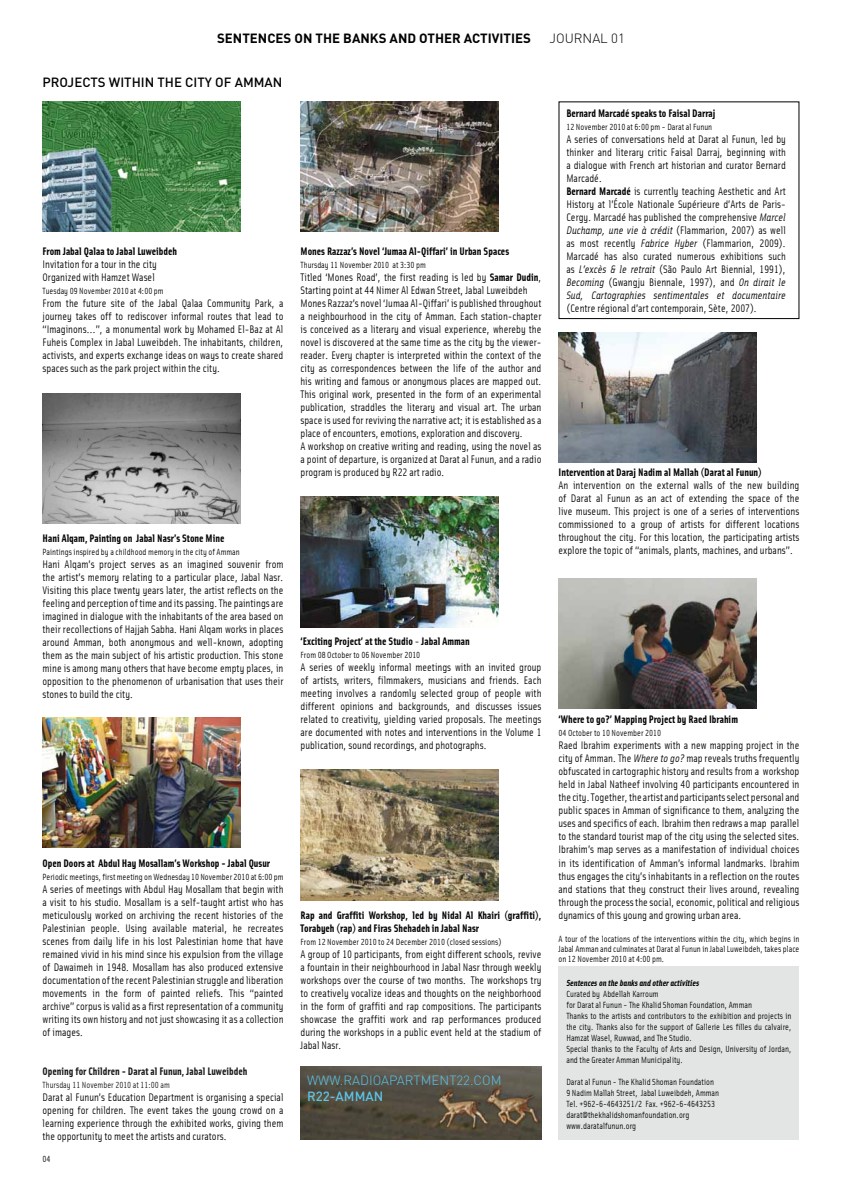
<style>
.page{position:relative;width:842px;height:1191px;background:#fff}
.page>*{position:absolute;margin:0;border:0;box-sizing:border-box;transform-origin:0 0}
.t1{font:700 13.2px "DIN";color:#000}
.t2{font:500 13.2px "DIN";color:#000}
.t3{font:300 13.2px "DIN";color:#5bc4e9}
.t4{font:300 13.2px "DIN";color:#000}
.t5{font:500 13.2px "DIN";color:#5bc4e9}
.t6{font:11px/13px "Solex Regular Lining";color:#000;text-align:justify}
.t7{font:11px/13px "Solex Bold Lining";color:#000}
.t8{font:11px "Solex Bold Lining";color:#161616}
.t9{font:9px/11px "Solex Regular Lining";color:#000}
.t10{font:italic 9px "Solex Bold Lining";color:#000}
.t11{font:9px "Solex Regular Lining";color:#161616}
.s1{font-family:"Solex Bold Lining"}
.s2{font-style:italic}
.s3{font-family:"Solex Regular Lining"}
</style>
<div class="page">
<img style="left:558px;top:578px;width:199px;height:131px">
<img style="left:43px;top:101px;width:198px;height:131px">
<img style="left:558px;top:332px;width:199px;height:131px">
<img style="left:300px;top:101px;width:199px;height:131px">
<img style="left:300px;top:496px;width:199px;height:131px">
<img style="left:300px;top:770px;width:199px;height:130px">
<img style="left:43px;top:717px;width:198px;height:131px">
<img style="left:43px;top:393px;width:198px;height:131px">
<div style="left:558px;top:966px;width:241px;height:174px;background:#e3e4e4"></div>
<img style="left:300px;top:1067px;width:241px;height:73px">
<p class="t1" style="left:217px;top:30px;width:315px">SENTENCES ON THE BANKS AND OTHER ACTIVITIES</p>
<p class="t4" style="left:549px;top:30px;width:77px">JOURNAL 01</p>
<p class="t2" style="left:43px;top:74px;width:41px">PROJECTS</p>
<p class="t2" style="left:109px;top:74px;width:165px">WITHIN THE CITY OF AMMAN</p>
<p class="t7" style="left:43px;top:245px;width:136px">From Jabal Qalaa to Jabal Luweibdeh</p>
<p class="t6" style="left:43px;top:258px;width:116px">Invitation for a tour in the city<br>Organized with Hamzet Wasel</p>
<p class="t9" style="left:43px;top:285px;width:123px">Tuesday 09 November 2010 at 4:00 pm</p>
<p class="t6" style="left:43px;top:297px;width:242px">From the future site of the Jabal Qalaa Community Park, a journey takes off to rediscover informal routes that lead to “Imaginons...”, a monumental work by Mohamed El-Baz at Al Fuheis Complex in Jabal Luweibdeh. The inhabitants, children, activists, and experts exchange ideas on ways to create shared spaces such as the park project within the city.</p>
<p class="t7" style="left:43px;top:531px;width:183px">Hani Alqam, Painting on Jabal Nasr’s Stone Mine</p>
<p class="t9" style="left:43px;top:545px;width:199px">Paintings inspired by a childhood memory in the city of Amman</p>
<p class="t6" style="left:43px;top:557px;width:242px">Hani Alqam’s project serves as an imagined souvenir from the artist’s memory relating to a particular place, Jabal Nasr.<br>Visiting this place twenty years later, the artist reflects on the feeling and perception of time and its passing. The paintings are imagined in dialogue with the inhabitants of the area based on their recollections of Hajjah Sabha. Hani Alqam works in places around Amman, both anonymous and well-known, adopting them as the main subject of his artistic production. This stone mine is among many others that have become empty places, in opposition to the phenomenon of urbanisation that uses their stones to build the city.</p>
<p class="t7" style="left:43px;top:856px;width:229px">Open Doors at Abdul Hay Mosallam’s Workshop - Jabal Qusur</p>
<p class="t9" style="left:43px;top:870px;width:242px">Periodic meetings, first meeting on Wednesday 10 November 2010 at 6:00 pm</p>
<p class="t6" style="left:43px;top:882px;width:242px">A series of meetings with Abdul Hay Mosallam that begin with a visit to his studio. Mosallam is a self-taught artist who has meticulously worked on archiving the recent histories of the Palestinian people. Using available material, he recreates scenes from daily life in his lost Palestinian home that have remained vivid in his mind since his expulsion from the village of Dawaimeh in 1948. Mosallam has also produced extensive documentation of the recent Palestinian struggle and liberation movements in the form of painted reliefs. This “painted archive” corpus is valid as a first representation of a community writing its own history and not just showcasing it as a collection of images.</p>
<p class="t8" style="left:43px;top:1063px;width:206px">Opening for Children - Darat al Funun, Jabal Luweibdeh</p>
<p class="t11" style="left:43px;top:1078px;width:129px">Thursday 11 November 2010 at 11:00 am</p>
<p class="t6" style="left:43px;top:1090px;width:242px">Darat al Funun’s Education Department is organising a special opening for children. The event takes the young crowd on a learning experience through the exhibited works, giving them the opportunity to meet the artists and curators.</p>
<p class="t9" style="left:43px;top:1152px;width:9px">04</p>
<p class="t7" style="left:300px;top:244px;width:210px">Mones Razzaz’s Novel ‘Jumaa Al-Qiffari’ in Urban Spaces</p>
<p class="t9" style="left:300px;top:259px;width:127px">Thursday 11 November 2010 at 3:30 pm</p>
<p class="t6" style="left:300px;top:270px;width:242px;text-align:left">Titled ‘Mones Road’, the first reading is led by <span class="s1">Samar Dudin</span>, Starting point at 44 Nimer Al Edwan Street, Jabal Luweibdeh Mones Razzaz’s novel ‘Jumaa Al-Qiffari’ is published throughout a neighbourhood in the city of Amman. Each station-chapter is conceived as a literary and visual experience, whereby the novel is discovered at the same time as the city by the viewer&shy;reader. Every chapter is interpreted within the context of the city as correspondences between the life of the author and his writing and famous or anonymous places are mapped out.<br>This original work, presented in the form of an experimental publication, straddles the literary and visual art. The urban space is used for reviving the narrative act; it is established as a place of encounters, emotions, exploration and discovery.<br>A workshop on creative writing and reading, using the novel as a point of departure, is organized at Darat al Funun, and a radio program is produced by R22 art radio.</p>
<p class="t7" style="left:566px;top:106px;width:151px">Bernard Marcadé speaks to Faisal Darraj</p>
<p class="t9" style="left:566px;top:121px;width:147px">12 November 2010 at 6:00 pm - Darat al Funun</p>
<p class="t6" style="left:566px;top:133px;width:221px;text-align:left">A series of conversations held at Darat al Funun, led by thinker and literary critic Faisal Darraj, beginning with a dialogue with French art historian and curator Bernard Marcadé.<br><span class="s1">Bernard Marcadé</span> is currently teaching Aesthetic and Art History at l’École Nationale Supérieure d’Arts de Paris-Cergy. Marcadé has published the comprehensive <span class="s2">Marcel Duchamp, une vie à crédit</span> (Flammarion, 2007) as well as most recently <span class="s2">Fabrice Hyber</span> (Flammarion, 2009).<br>Marcadé has also curated numerous exhibitions such as <span class="s2">L’excès &amp; le retrait</span> (São Paulo Art Biennial, 1991), <span class="s2">Becoming</span> (Gwangju Biennale, 1997), and <span class="s2">On dirait le Sud, Cartographies sentimentales et documentaire</span></p>
<p class="t6" style="left:566px;top:302px;width:192px">(Centre régional d’art contemporain, Sète, 2007).</p>
<p class="t7" style="left:558px;top:465px;width:205px">Intervention at Daraj Nadim al Mallah (Darat al Funun)</p>
<p class="t6" style="left:558px;top:478px;width:242px">An intervention on the external walls of the new building of Darat al Funun as an act of extending the space of the live museum. This project is one of a series of interventions commissioned to a group of artists for different locations throughout the city. For this location, the participating artists explore the topic of “animals, plants, machines, and urbans”.</p>
<p class="t7" style="left:300px;top:634px;width:171px">‘Exciting Project’ at the Studio <span class="s3">-</span> Jabal Amman</p>
<p class="t9" style="left:300px;top:649px;width:121px">From 08 October to 06 November 2010</p>
<p class="t6" style="left:300px;top:660px;width:242px">A series of weekly informal meetings with an invited group of artists, writers, filmmakers, musicians and friends. Each meeting involves a randomly selected group of people with different opinions and backgrounds, and discusses issues related to creativity, yielding varied proposals. The meetings are documented with notes and interventions in the Volume 1 publication, sound recordings, and photographs.</p>
<p class="t7" style="left:300px;top:907px;width:242px">Rap and Graffiti Workshop, led by Nidal Al Khairi (graffiti),<br>Torabyeh (rap) and Firas Shehadeh in Jabal Nasr</p>
<p class="t9" style="left:300px;top:935px;width:203px">From 12 November 2010 to 24 December 2010 (closed sessions)</p>
<p class="t6" style="left:300px;top:946px;width:242px">A group of 10 participants, from eight different schools, revive a fountain in their neighbourhood in Jabal Nasr through weekly workshops over the course of two months. The workshops try to creatively vocalize ideas and thoughts on the neighborhood in the form of graffiti and rap compositions. The participants showcase the graffiti work and rap performances produced during the workshops in a public event held at the stadium of Jabal Nasr.</p>
<p class="t3" style="left:307px;top:1072px;width:196px">WWW.RADIOAPARTMENT22.COM</p>
<p class="t5" style="left:307px;top:1087px;width:68px">R22-AMMAN</p>
<p class="t7" style="left:558px;top:712px;width:181px">‘Where to go?’ Mapping Project by Raed Ibrahim</p>
<p class="t9" style="left:558px;top:727px;width:104px">04 October to 10 November 2010</p>
<p class="t6" style="left:558px;top:738px;width:242px">Raed Ibrahim experiments with a new mapping project in the city of Amman. The <span class="s2">Where to go?</span> map reveals truths frequently obfuscated in cartographic history and results from a workshop held in Jabal Natheef involving 40 participants encountered in the city. Together, the artist and participants select personal and public spaces in Amman of significance to them, analyzing the uses and specifics of each. Ibrahim then redraws a map parallel to the standard tourist map of the city using the selected sites.<br>Ibrahim’s map serves as a manifestation of individual choices in its identification of Amman’s informal landmarks. Ibrahim thus engages the city’s inhabitants in a reflection on the routes and stations that they construct their lives around, revealing through the process the social, economic, political and religious dynamics of this young and growing urban area.</p>
<p class="t9" style="left:558px;top:933px;width:242px;line-height:10px;text-align:justify">A tour of the locations of the interventions within the city, which begins in Jabal Amman and culminates at Darat al Funun in Jabal Luweibdeh, takes place on 12 November 2010 at 4:00 pm.</p>
<p class="t10" style="left:566px;top:977px;width:134px">Sentences on the banks and other activities</p>
<p class="t9" style="left:566px;top:988px;width:227px">Curated by Abdellah Karroum<br>for Darat al Funun - The Khalid Shoman Foundation, Amman<br>Thanks to the artists and contributors to the exhibition and projects in the city. Thanks also for the support of Gallerie Les filles du calvaire, Hamzat Wasel, Ruwwad, and The Studio.<br>Special thanks to the Faculty of Arts and Design, U niversity of Jordan, and the Greater Amman Municipality.</p>
<p class="t9" style="left:566px;top:1076px;width:154px">Darat al Funun - The Khalid Shoman Foundation 9 Nadim Mallah Street, Jabal Luweibdeh, Amman Tel. +962-6-4643251/2 Fax. +962-6-4643253 darat@thekhalidshomanfoundation.org www.daratalfunun.org</p>
</div>
